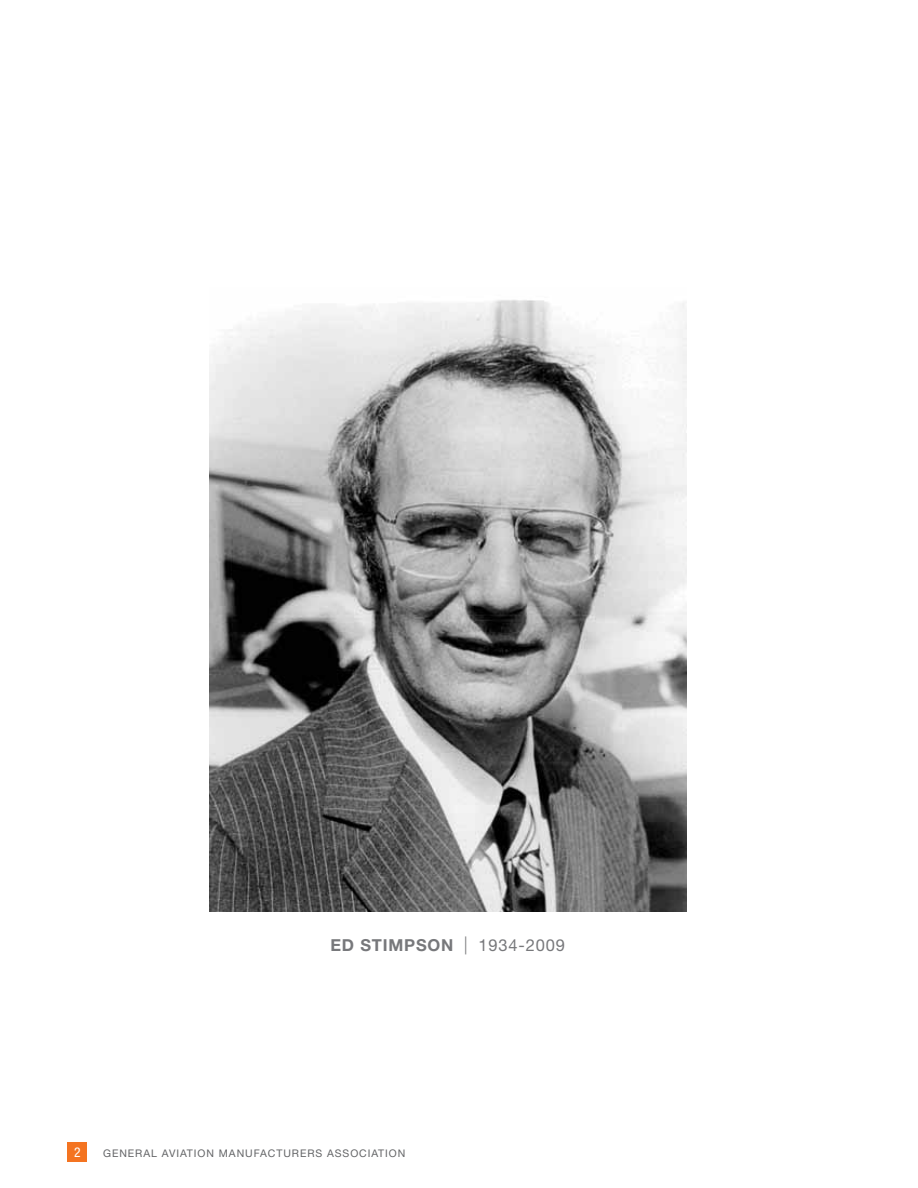
<style>
.page{position:relative;width:918px;height:1188px;background:#fff}
.page>*{position:absolute;margin:0;border:0;box-sizing:border-box;transform-origin:0 0}
.t1{font:700 16.5px "Helvetica Neue";letter-spacing:.05em;color:#77787b}
.t2{font:condensed 13.5px "Helvetica Neue";color:#fff}
.t3{font:10.5px "Helvetica Neue";letter-spacing:.09em;color:#636466}
.s1{font-weight:100;font-size:24px}
.s2{font-weight:400}
</style>
<div class="page">
<div style="left:67px;top:1142px;width:20px;height:20px;background:#f47421"></div>
<img style="left:209px;top:300px;width:477px;height:612px">
<h1 class="t1" style="left:330px;top:935px;width:236px">ED STIMPSON <span class="s1">|</span> <span class="s2">1934-2009</span></h1>
<p class="t2" style="left:74px;top:1145px;width:8px">2</p>
<p class="t3" style="left:103px;top:1147px;width:304px">GENERAL AVIATION MANUFACTURERS ASSOCIATION</p>
</div>
